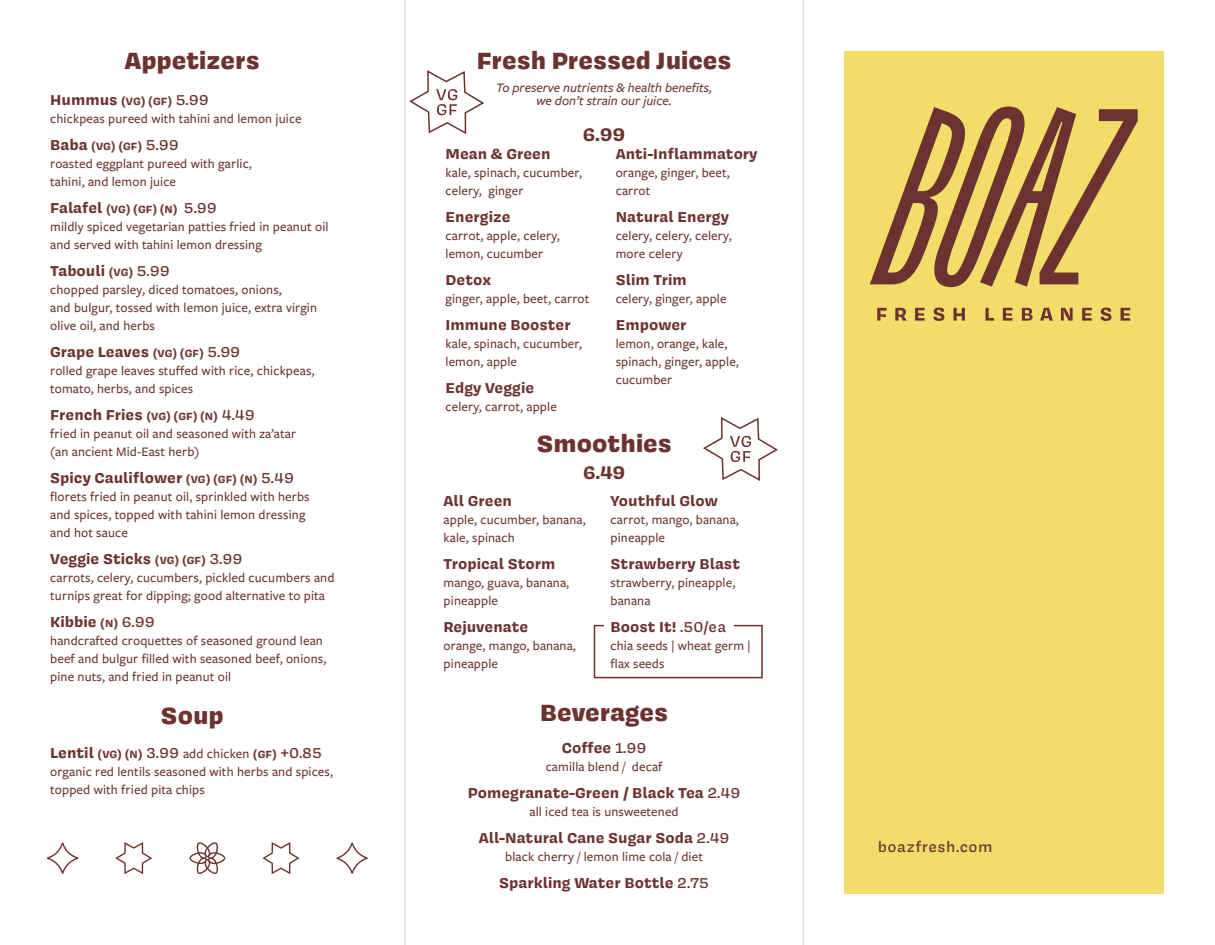
<style>
.page{position:relative;width:1215px;height:945px;background:#fff}
.page>*{position:absolute;margin:0;border:0;box-sizing:border-box;transform-origin:0 0}
.t1{font:900 27px "Covik Sans";color:#6b3230}
.t2{font:700 21px "Covik Sans";color:#6b3230}
.t3{font:700 16.5px "Covik Sans";color:#6b3230}
.t4{font:500 16.5px "Covik Sans";letter-spacing:.025em;color:#6b3230}
.t5{font:500 13.5px/18px "Freight Sans Pro";letter-spacing:.01em;color:#6b3230}
.t6{font:italic 500 13.5px/13.5px "Freight Sans Pro";color:#6b3230;text-align:center}
.t7{font:700 12px "Covik Sans";color:#6b3230}
.s1{font-size:16.5px}
.s2{font-weight:500;font-size:16.5px}
.s3{font-size:12px}
.s4{font-weight:500}
.s5{font-family:"Freight Sans Pro";font-weight:500;font-size:13.5px}
</style>
<div class="page">
<div style="left:844px;top:51px;width:320px;height:843px;background:#f3dd6a"></div>
<svg style="left:870px;top:107px;width:268px;height:180px"></svg>
<svg style="left:877px;top:308px;width:10px;height:13px"></svg>
<svg style="left:895px;top:308px;width:12px;height:13px"></svg>
<svg style="left:915px;top:308px;width:10px;height:13px"></svg>
<svg style="left:933px;top:308px;width:11px;height:13px"></svg>
<svg style="left:953px;top:308px;width:12px;height:13px"></svg>
<svg style="left:985px;top:308px;width:9px;height:13px"></svg>
<svg style="left:1003px;top:308px;width:9px;height:13px"></svg>
<svg style="left:1022px;top:308px;width:11px;height:13px"></svg>
<svg style="left:1040px;top:308px;width:13px;height:13px"></svg>
<svg style="left:1061px;top:308px;width:12px;height:13px"></svg>
<svg style="left:1082px;top:308px;width:10px;height:13px"></svg>
<svg style="left:1100px;top:308px;width:12px;height:13px"></svg>
<svg style="left:1121px;top:308px;width:9px;height:13px"></svg>
<div style="left:594px;top:625px;width:169px;height:53px;border:2px solid #6b3230"></div>
<div style="left:604px;top:616px;width:130px;height:19px;background:#fff"></div>
<svg style="left:409px;top:70px;width:75px;height:64px"></svg>
<svg style="left:703px;top:417px;width:75px;height:64px"></svg>
<hr style="left:405px;top:0;width:1px;height:945px;background:#d1d2d4">
<hr style="left:803px;top:0;width:1px;height:945px;background:#d1d2d4">
<svg style="left:115px;top:842px;width:37px;height:32px"></svg>
<svg style="left:189px;top:842px;width:36px;height:32px"></svg>
<svg style="left:47px;top:843px;width:31px;height:31px"></svg>
<svg style="left:262px;top:842px;width:38px;height:32px"></svg>
<svg style="left:337px;top:843px;width:31px;height:31px"></svg>
<h1 class="t1" style="left:125px;top:42px;width:136px">Appetizers</h1>
<p class="t7" style="left:50px;top:93px;width:160px"><span class="s1">Hummus</span> (VG) (GF) <span class="s2">5.99</span></p>
<p class="t5" style="left:50px;top:109px;width:253px">chickpeas pureed with tahini and lemon juice</p>
<p class="t7" style="left:50px;top:138px;width:130px"><span class="s1">Baba</span> (VG) (GF) <span class="s2">5.99</span></p>
<p class="t5" style="left:50px;top:154px;width:203px">roasted eggplant pureed with garlic, tahini, and lemon juice</p>
<p class="t7" style="left:50px;top:201px;width:168px"><span class="s1">Falafel</span> (VG) (GF) (N) <span class="s2">5.99</span></p>
<p class="t5" style="left:50px;top:217px;width:280px">mildly spiced vegetarian patties fried in peanut oil and served with tahini lemon dressing</p>
<p class="t3" style="left:50px;top:260px;width:121px">Tabouli <span class="s3">(VG)</span> <span class="s4">5.99</span></p>
<p class="t5" style="left:50px;top:280px;width:268px">chopped parsley, diced tomatoes, onions,<br>and bulgur, tossed with lemon juice, extra virgin olive oil, and herbs</p>
<p class="t3" style="left:50px;top:341px;width:191px">Grape Leaves <span class="s3">(VG) (GF)</span> <span class="s4">5.99</span></p>
<p class="t5" style="left:50px;top:361px;width:266px">rolled grape leaves stuffed with rice, chickpeas, tomato, herbs, and spices</p>
<p class="t3" style="left:50px;top:404px;width:206px">French Fries <span class="s3">(VG) (GF) (N)</span> <span class="s4">4.49</span></p>
<p class="t5" style="left:50px;top:424px;width:248px">fried in peanut oil and seasoned with za’atar (an ancient Mid-East herb)</p>
<p class="t3" style="left:50px;top:467px;width:245px">Spicy Cauliflower <span class="s3">(VG) (GF) (N)</span> <span class="s4">5.49</span></p>
<p class="t5" style="left:50px;top:487px;width:261px">florets fried in peanut oil, sprinkled with herbs and spices, topped with tahini lemon dressing and hot sauce</p>
<p class="t3" style="left:50px;top:548px;width:194px">Veggie Sticks <span class="s3">(VG) (GF)</span> <span class="s4">3.99</span></p>
<p class="t5" style="left:50px;top:568px;width:286px">carrots, celery, cucumbers, pickled cucumbers and turnips great for dipping; good alternative to pita</p>
<p class="t3" style="left:50px;top:611px;width:106px">Kibbie <span class="s3">(N)</span> <span class="s4">6.99</span></p>
<p class="t5" style="left:50px;top:631px;width:278px">handcrafted croquettes of seasoned ground lean beef and bulgur filled with seasoned beef, onions, pine nuts, and fried in peanut oil</p>
<h1 class="t1" style="left:161px;top:696px;width:64px">Soup</h1>
<p class="t7" style="left:50px;top:746px;width:273px"><span class="s1">Lentil</span> (VG) (N) <span class="s2">3.99</span> <span class="s5">add chicken</span> (GF) <span class="s2">+0.85</span></p>
<p class="t5" style="left:50px;top:762px;width:284px">organic red lentils seasoned with herbs and spices, topped with fried pita chips</p>
<h1 class="t1" style="left:477px;top:42px;width:256px">Fresh Pressed Juices</h1>
<p class="t6" style="left:496px;top:80px;width:218px">To preserve nutrients &amp; health benefits, we don’t strain our juice.</p>
<h2 class="t2" style="left:583px;top:120px;width:44px">6.99</h2>
<p class="t3" style="left:446px;top:143px;width:107px">Mean &amp; Green</p>
<p class="t5" style="left:446px;top:163px;width:138px">kale, spinach, cucumber, celery, ginger</p>
<p class="t3" style="left:446px;top:206px;width:67px">Energize</p>
<p class="t5" style="left:446px;top:226px;width:116px">carrot, apple, celery, lemon, cucumber</p>
<p class="t3" style="left:446px;top:269px;width:47px">Detox</p>
<p class="t5" style="left:446px;top:289px;width:145px">ginger, apple, beet, carrot</p>
<p class="t3" style="left:446px;top:314px;width:127px">Immune Booster</p>
<p class="t5" style="left:446px;top:334px;width:138px">kale, spinach, cucumber, lemon, apple</p>
<p class="t3" style="left:446px;top:377px;width:90px">Edgy Veggie</p>
<p class="t5" style="left:446px;top:397px;width:113px">celery, carrot, apple</p>
<p class="t3" style="left:616px;top:143px;width:143px">Anti-Inflammatory</p>
<p class="t5" style="left:616px;top:163px;width:116px">orange, ginger, beet, carrot</p>
<p class="t3" style="left:616px;top:206px;width:115px">Natural Energy</p>
<p class="t5" style="left:616px;top:226px;width:117px">celery, celery, celery, more celery</p>
<p class="t3" style="left:616px;top:269px;width:73px">Slim Trim</p>
<p class="t5" style="left:616px;top:289px;width:112px">celery, ginger, apple</p>
<p class="t3" style="left:616px;top:314px;width:72px">Empower</p>
<p class="t5" style="left:616px;top:334px;width:125px">lemon, orange, kale, spinach, ginger, apple, cucumber</p>
<h1 class="t1" style="left:537px;top:425px;width:136px">Smoothies</h1>
<h2 class="t2" style="left:583px;top:458px;width:44px">6.49</h2>
<p class="t3" style="left:444px;top:489px;width:70px">All Green</p>
<p class="t5" style="left:444px;top:510px;width:144px">apple, cucumber, banana, kale, spinach</p>
<p class="t3" style="left:444px;top:552px;width:113px">Tropical Storm</p>
<p class="t5" style="left:444px;top:573px;width:127px">mango, guava, banana, pineapple</p>
<p class="t3" style="left:444px;top:615px;width:86px">Rejuvenate</p>
<p class="t5" style="left:444px;top:636px;width:134px">orange, mango, banana, pineapple</p>
<p class="t3" style="left:611px;top:489px;width:109px">Youthful Glow</p>
<p class="t5" style="left:611px;top:510px;width:130px">carrot, mango, banana, pineapple</p>
<p class="t3" style="left:611px;top:552px;width:131px">Strawberry Blast</p>
<p class="t5" style="left:611px;top:573px;width:126px">strawberry, pineapple, banana</p>
<p class="t3" style="left:611px;top:615px;width:117px">Boost It! <span class="s4">.50/ea</span></p>
<p class="t5" style="left:611px;top:636px;width:141px">chia seeds | wheat germ | flax seeds</p>
<h1 class="t1" style="left:540px;top:694px;width:129px">Beverages</h1>
<p class="t3" style="left:562px;top:737px;width:86px">Coffee <span class="s4">1.99</span></p>
<p class="t5" style="left:546px;top:757px;width:118px">camilla blend / decaf</p>
<p class="t3" style="left:468px;top:782px;width:274px">Pomegranate-Green / Black Tea <span class="s4">2.49</span></p>
<p class="t5" style="left:530px;top:802px;width:151px">all iced tea is unsweetened</p>
<p class="t3" style="left:479px;top:827px;width:252px">All-Natural Cane Sugar Soda <span class="s4">2.49</span></p>
<p class="t5" style="left:505px;top:847px;width:199px">black cherry / lemon lime cola / diet</p>
<p class="t3" style="left:499px;top:872px;width:211px">Sparkling Water Bottle <span class="s4">2.75</span></p>
<p class="t4" style="left:878px;top:836px;width:116px">boazfresh.com</p>
</div>
